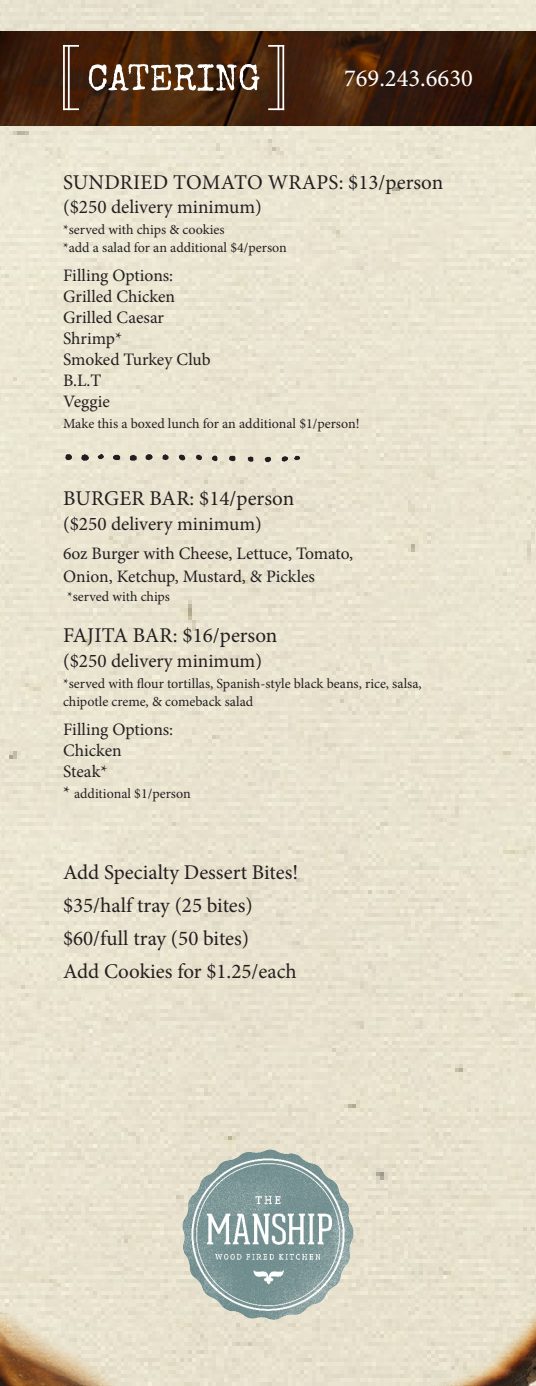
<style>
.page{position:relative;width:536px;height:1386px;background:#fff}
.page>*{position:absolute;margin:0;border:0;box-sizing:border-box;transform-origin:0 0}
.t1{font:24.5px "Minion Pro";color:#fff}
.Body_Copy-Last_Parag{font:21px "Minion Pro";color:#231f20}
.Paragraph_Style_1{font:21px "Minion Pro";color:#231f20}
.Paragraph_Style_1-2{font:19.25px "Minion Pro";color:#231f20}
.Body_Copy{font:17.5px "Minion Pro";color:#231f20}
.Body_Copy-Last_Parag-2{font:17.5px "Minion Pro";letter-spacing:-.005em;color:#231f20}
.Paragraph_Style_1-3{font:14px "Minion Pro";color:#231f20}
.Body_Copy-Last_Parag-3{font:14px "Minion Pro";color:#231f20}
.s1{font-size:17.5px}
</style>
<div class="page">
<img style="left:0;top:0;width:536px;height:1280px">
<img style="left:0;top:32px;width:536px;height:94px">
<img style="left:180px;top:1147px;width:176px;height:176px;border-radius:88px">
<img style="left:0;top:1280px;width:536px;height:106px">
<svg style="left:89px;top:64px;width:170px;height:27px"></svg>
<hr style="left:63px;top:45px;width:2px;height:65px;background:#fff">
<hr style="left:68px;top:45px;width:2px;height:65px;background:#fff">
<svg style="left:64px;top:45px;width:15px;height:2px"></svg>
<svg style="left:64px;top:108px;width:15px;height:2px"></svg>
<hr style="left:282px;top:45px;width:2px;height:65px;background:#fff">
<hr style="left:277px;top:45px;width:2px;height:65px;background:#fff">
<svg style="left:268px;top:108px;width:15px;height:2px"></svg>
<svg style="left:268px;top:45px;width:15px;height:2px"></svg>
<img style="left:63px;top:454px;width:239px;height:11px">
<h1 class="t1" style="left:344px;top:62px;width:130px">769.243.6630</h1>
<p class="Paragraph_Style_1" style="left:63px;top:168px;width:381px">SUNDRIED TOMATO WRAPS: $13/person</p>
<p class="Paragraph_Style_1-2" style="left:63px;top:194px;width:200px">($250 delivery minimum)</p>
<p class="Paragraph_Style_1-3" style="left:63px;top:220px;width:163px">*served with chips &amp; cookies</p>
<p class="Paragraph_Style_1-3" style="left:63px;top:239px;width:225px">*add a salad for an additional $4/person</p>
<p class="Body_Copy" style="left:63px;top:264px;width:112px">Filling Options:</p>
<p class="Body_Copy" style="left:63px;top:285px;width:114px">Grilled Chicken</p>
<p class="Body_Copy" style="left:63px;top:306px;width:102px">Grilled Caesar</p>
<p class="Body_Copy" style="left:63px;top:327px;width:61px">Shrimp*</p>
<p class="Body_Copy" style="left:63px;top:348px;width:149px">Smoked Turkey Club</p>
<p class="Body_Copy" style="left:63px;top:369px;width:40px">B.L.T</p>
<p class="Body_Copy" style="left:63px;top:390px;width:48px">Veggie</p>
<p class="Body_Copy-Last_Parag-3" style="left:63px;top:414px;width:298px">Make this a boxed lunch for an additional $1/person!</p>
<p class="Paragraph_Style_1" style="left:63px;top:484px;width:232px">BURGER BAR: $14/person</p>
<p class="Paragraph_Style_1-2" style="left:63px;top:511px;width:200px">($250 delivery minimum)</p>
<p class="Body_Copy-Last_Parag-2" style="left:63px;top:542px;width:291px">6oz Burger with Cheese, Lettuce, Tomato,</p>
<p class="Body_Copy-Last_Parag-2" style="left:63px;top:565px;width:253px">Onion, Ketchup, Mustard, &amp; Pickles</p>
<p class="Body_Copy-Last_Parag-3" style="left:67px;top:587px;width:105px">*served with chips</p>
<p class="Paragraph_Style_1" style="left:63px;top:621px;width:216px">FAJITA BAR: $16/person</p>
<p class="Paragraph_Style_1-2" style="left:63px;top:648px;width:200px">($250 delivery minimum)</p>
<p class="Paragraph_Style_1-3" style="left:63px;top:674px;width:360px">*served with flour tortillas, Spanish-style black beans, rice, salsa,</p>
<p class="Paragraph_Style_1-3" style="left:63px;top:692px;width:192px">chipotle creme, &amp; comeback salad</p>
<p class="Body_Copy" style="left:63px;top:718px;width:112px">Filling Options:</p>
<p class="Body_Copy" style="left:63px;top:739px;width:60px">Chicken</p>
<p class="Body_Copy" style="left:63px;top:760px;width:46px">Steak*</p>
<p class="Body_Copy-Last_Parag-3" style="left:63px;top:784px;width:129px"><span class="s1">*</span> additional $1/person</p>
<p class="Body_Copy-Last_Parag" style="left:63px;top:858px;width:236px">Add Specialty Dessert Bites!</p>
<p class="Body_Copy-Last_Parag" style="left:63px;top:891px;width:191px">$35/half tray (25 bites)</p>
<p class="Body_Copy-Last_Parag" style="left:63px;top:924px;width:187px">$60/full tray (50 bites)</p>
<p class="Body_Copy-Last_Parag" style="left:63px;top:958px;width:235px">Add Cookies for $1.25/each</p>
</div>
